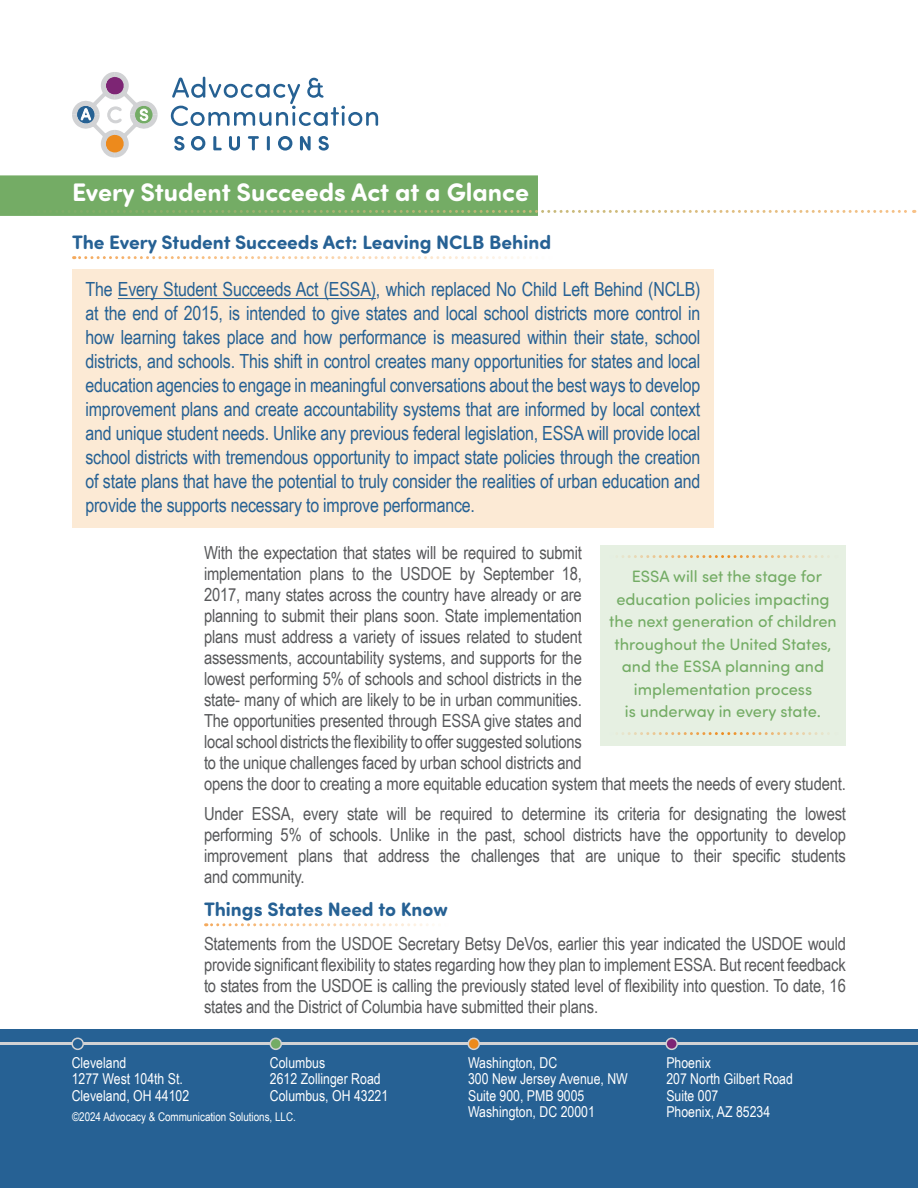
<style>
.page{position:relative;width:918px;height:1188px;background:#fff}
.page>*{position:absolute;margin:0;border:0;box-sizing:border-box;transform-origin:0 0}
.heading2{font:700 25.5px "Sofia Pro Soft";color:#fff}
.text_blue{font:19.5px/24px "Arial Narrow";letter-spacing:-.01em;color:#266194;text-align:justify}
.subheadbold{font:700 19.5px "Sofia Pro Soft";color:#266194}
.text{font:18px/21px "Arial Narrow";letter-spacing:-.01em;color:#57585a;text-align:justify}
.sidebar{font:16.5px/22.5px "Sofia Pro Soft";color:#74ac65;text-align:center}
.t1{font:15px/16.5px "Arial Narrow";color:#fff}
.t2{font:12px "Arial Narrow";color:#fff}
</style>
<div class="page">
<div style="left:0;top:1030px;width:918px;height:158px;background:#266194"></div>
<svg style="left:171px;top:77px;width:207px;height:49px"></svg>
<svg style="left:174px;top:136px;width:11px;height:15px"></svg>
<svg style="left:191px;top:136px;width:14px;height:15px"></svg>
<svg style="left:213px;top:136px;width:9px;height:14px"></svg>
<svg style="left:229px;top:136px;width:11px;height:15px"></svg>
<svg style="left:248px;top:136px;width:11px;height:14px"></svg>
<hr style="left:267px;top:136px;width:3px;height:14px;background:#266193">
<svg style="left:278px;top:136px;width:14px;height:15px"></svg>
<svg style="left:300px;top:136px;width:11px;height:14px"></svg>
<svg style="left:319px;top:136px;width:10px;height:15px"></svg>
<svg style="left:72px;top:72px;width:86px;height:86px"></svg>
<hr style="left:0;top:1042px;width:918px;height:3px;background:#d1d2d4">
<div style="left:72px;top:1038px;width:11px;height:11px;background:#266194;border-radius:50%"></div>
<div style="left:71px;top:1038px;width:13px;height:12px;border:2px solid #d1d2d4;border-radius:50%"></div>
<div style="left:270px;top:1038px;width:11px;height:11px;background:#74ac65;border-radius:50%"></div>
<div style="left:270px;top:1038px;width:12px;height:12px;border:2px solid #d1d2d4;border-radius:50%"></div>
<div style="left:468px;top:1038px;width:11px;height:11px;background:#ed8a1c;border-radius:50%"></div>
<div style="left:467px;top:1038px;width:13px;height:12px;border:2px solid #d1d2d4;border-radius:50%"></div>
<div style="left:666px;top:1038px;width:11px;height:11px;background:#7d2574;border-radius:50%"></div>
<div style="left:665px;top:1038px;width:13px;height:12px;border:2px solid #d1d2d4;border-radius:50%"></div>
<svg style="left:206px;top:923px;width:228px;height:3px"></svg>
<div style="left:0;top:175px;width:538px;height:41px;background:#74ac65"></div>
<svg style="left:68px;top:210px;width:847px;height:3px"></svg>
<svg style="left:74px;top:256px;width:451px;height:3px"></svg>
<div style="left:72px;top:269px;width:642px;height:258px;background:#fcead5"></div>
<hr style="left:118px;top:298px;width:258px;height:1px;background:#266194">
<div style="left:600px;top:546px;width:246px;height:200px;background:#e6f0e2"></div>
<svg style="left:617px;top:555px;width:213px;height:3px"></svg>
<svg style="left:617px;top:732px;width:213px;height:3px"></svg>
<p class="heading2" style="left:72px;top:173px;width:458px">Every Student Succeeds Act at a Glance</p>
<p class="subheadbold" style="left:72px;top:228px;width:481px">The Every Student Succeeds Act: Leaving NCLB Behind</p>
<p class="text_blue" style="left:86px;top:277px;width:617px">The Every Student Succeeds Act (ESSA), which replaced No Child Left Behind (NCLB) at the end of 2015, is intended to give states and local school districts more control in how learning takes place and how performance is measured within their state, school districts, and schools. This shift in control creates many opportunities for states and local education agencies to engage in meaningful conversations about the best ways to develop improvement plans and create accountability systems that are informed by local context and unique student needs. Unlike any previous federal legislation, ESSA will provide local school districts with tremendous opportunity to impact state policies through the creation of state plans that have the potential to truly consider the realities of urban education and provide the supports necessary to improve performance.</p>
<p class="text" style="left:204px;top:541px;width:643px;text-align:left">With the expectation that states will be required to submit<br>implementation plans to the USDOE by September 18,<br>2017, many states across the country have already or are<br>planning to submit their plans soon. State implementation<br>plans must address a variety of issues related to student<br>assessments, accountability systems, and supports for the<br>lowest performing 5% of schools and school districts in the<br>state- many of which are likely to be in urban communities.<br>The opportunities presented through ESSA give states and<br>local school districts the flexibility to offer suggested solutions<br>to the unique challenges faced by urban school districts and<br>opens the door to creating a more equitable education system that meets the needs of every student.</p>
<p class="text" style="left:204px;top:802px;width:644px">Under ESSA, every state will be required to determine its criteria for designating the lowest performing 5% of schools. Unlike in the past, school districts have the opportunity to develop improvement plans that address the challenges that are unique to their specific students and community.</p>
<p class="subheadbold" style="left:204px;top:895px;width:245px">Things States Need to Know</p>
<p class="text" style="left:204px;top:933px;width:644px">Statements from the USDOE Secretary Betsy DeVos, earlier this year indicated the USDOE would provide significant flexibility to states regarding how they plan to implement ESSA. But recent feedback to states from the USDOE is calling the previously stated level of flexibility into question. To date, 16 states and the District of Columbia have submitted their plans.</p>
<p class="sidebar" style="left:609px;top:564px;width:229px">ESSA will set the stage for education policies impacting the next generation of children throughout the United States, and the ESSA planning and implementation process<br>is underway in every state.</p>
<p class="t1" style="left:72px;top:1053px;width:119px">Cleveland<br>1277 West 104th St.<br>Cleveland, OH 44102</p>
<p class="t1" style="left:270px;top:1053px;width:120px">Columbus<br>2612 Zollinger Road<br>Columbus, OH 43221</p>
<p class="t1" style="left:468px;top:1053px;width:161px">Washington, DC<br>300 New Jersey Avenue, NW<br>Suite 900, PMB 9005<br>Washington, DC 20001</p>
<p class="t1" style="left:666px;top:1053px;width:128px">Phoenix<br>207 North Gilbert Road<br>Suite 007<br>Phoenix, AZ 85234</p>
<p class="t2" style="left:72px;top:1108px;width:225px">©2024 Advocacy &amp; Communication Solutions, LLC.</p>
</div>
